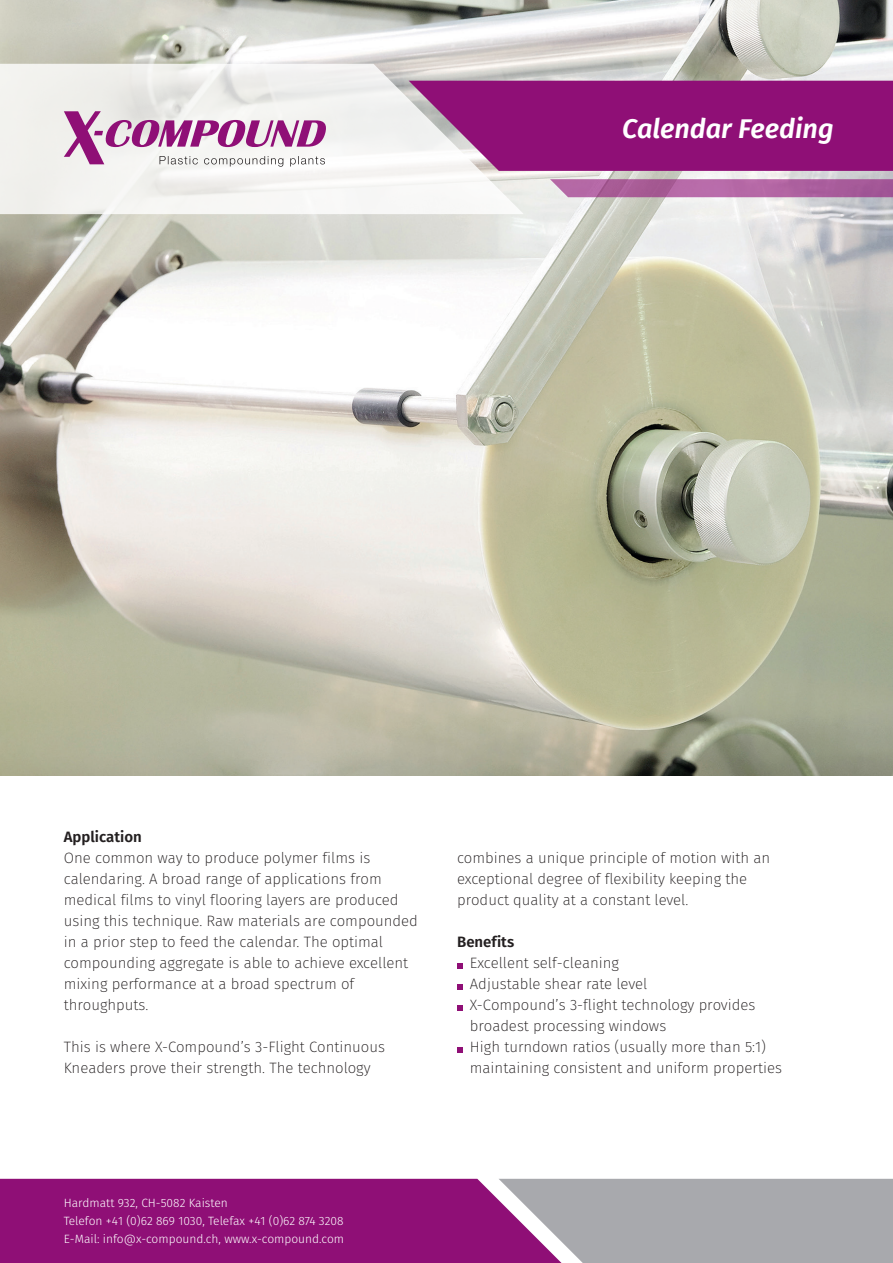
<style>
.page{position:relative;width:893px;height:1263px;background:#fff}
.page>*{position:absolute;margin:0;border:0;box-sizing:border-box;transform-origin:0 0}
.t1{font:italic 600 27px "Fira Sans";color:#fff}
.t2{font:200 15px/21px "Fira Sans";color:#231f20}
.t3{font:600 15px "Fira Sans";color:#231f20}
.t4{font:300 12px/18px "Fira Sans";color:#fff}
</style>
<div class="page">
<img style="left:0;top:0;width:893px;height:776px">
<svg style="left:457px;top:963px;width:5px;height:5px"></svg>
<svg style="left:457px;top:984px;width:5px;height:5px"></svg>
<svg style="left:457px;top:1005px;width:5px;height:5px"></svg>
<svg style="left:457px;top:1047px;width:5px;height:5px"></svg>
<div style="left:0;top:1179px;width:499px;height:84px;background:#8f0f76"></div>
<svg style="left:499px;top:1179px;width:394px;height:84px"></svg>
<svg style="left:0;top:64px;width:524px;height:150px;fill:#f2f2ef"></svg>
<svg style="left:409px;top:81px;width:484px;height:90px"></svg>
<svg style="left:550px;top:179px;width:343px;height:18px"></svg>
<svg style="left:64px;top:111px;width:264px;height:56px"></svg>
<h1 class="t1" style="left:622px;top:109px;width:213px">Calendar Feeding</h1>
<p class="t3" style="left:64px;top:826px;width:80px">Application</p>
<p class="t2" style="left:64px;top:847px;width:356px">One common way to produce polymer films is calendaring. A broad range of applications from medical films to vinyl flooring layers are produced using this technique. Raw materials are compounded in a prior step to feed the calendar. The optimal compounding aggregate is able to achieve excellent mixing performance at a broad spectrum of throughputs.</p>
<p class="t2" style="left:64px;top:1036px;width:323px">This is where X-Compound’s 3-Flight Continuous<br>Kneaders prove their strength. The technology</p>
<p class="t2" style="left:457px;top:847px;width:315px">combines a unique principle of motion with an exceptional degree of flexibility keeping the product quality at a constant level.</p>
<p class="t3" style="left:457px;top:931px;width:59px">Benefits</p>
<p class="t2" style="left:470px;top:952px;width:314px">Excellent self-cleaning<br>Adjustable shear rate level<br>X-Compound’s 3-flight technology provides broadest processing windows<br>High turndown ratios (usually more than 5:1) maintaining consistent and uniform properties</p>
<p class="t4" style="left:64px;top:1194px;width:282px">Hardmatt 932, CH-5082 Kaisten<br>Telefon +41 (0)62 869 1030, Telefax +41 (0)62 874 3208<br>E-Mail: info@x-compound.ch, www.x-compound.com</p>
</div>
